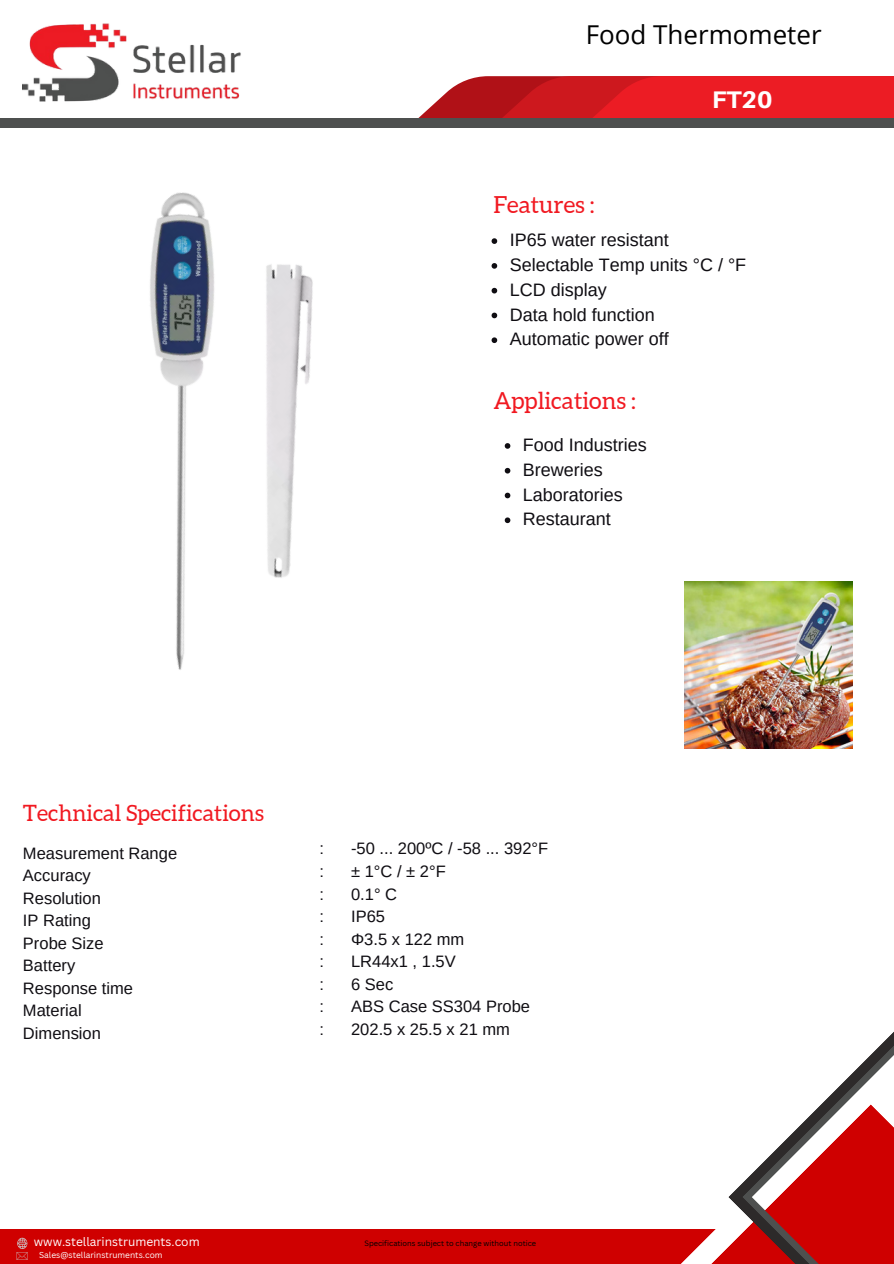
<style>
.page{position:relative;width:894px;height:1264px;background:#fff}
.page>*{position:absolute;margin:0;border:0;box-sizing:border-box;transform-origin:0 0}
.t1{font:25.95px "Open Sans";color:#000}
.t2{font:800 24px "Aileron";color:#fff}
.t3{font:23.55px "Aleo";color:#f11921}
.t4{font:22.5px "Aleo";color:#f11921}
.t5{font:18px/24.8px "Arimo";color:#0f0d12}
.t6{font:16.5px/22.5px "Arimo";color:#0f0d12}
.t7{font:12px "Canva Sans";color:#fff}
.t8{font:8.4px "Canva Sans";color:#fff}
.t9{font:7.5px "Canva Sans";color:#000}
</style>
<div class="page">
<svg style="left:418px;top:76px;width:475px;height:42px;background:#dc252c"></svg>
<div style="left:0;top:118px;width:893px;height:9px;background:#4e504f"></div>
<img style="left:23px;top:23px;width:218px;height:79px">
<div style="left:0;top:1228px;width:742px;height:35px;background:#cf0000"></div>
<svg style="left:650px;top:1033px;width:243px;height:230px"></svg>
<img style="left:150px;top:192px;width:163px;height:478px">
<img style="left:684px;top:581px;width:167px;height:167px">
<svg style="left:491px;top:238px;width:6px;height:6px"></svg>
<svg style="left:491px;top:263px;width:6px;height:6px"></svg>
<svg style="left:491px;top:288px;width:6px;height:5px"></svg>
<svg style="left:491px;top:312px;width:6px;height:6px"></svg>
<svg style="left:491px;top:337px;width:6px;height:6px"></svg>
<svg style="left:504px;top:443px;width:6px;height:6px"></svg>
<svg style="left:504px;top:468px;width:6px;height:5px"></svg>
<svg style="left:504px;top:492px;width:6px;height:6px"></svg>
<svg style="left:504px;top:517px;width:6px;height:6px"></svg>
<svg style="left:16px;top:1237px;width:12px;height:22px"></svg>
<h1 class="t1" style="left:585px;top:16px;width:237px">Food Thermometer</h1>
<h2 class="t2" style="left:711px;top:85px;width:62px">FT20</h2>
<h3 class="t3" style="left:493px;top:192px;width:103px">Features :</h3>
<p class="t5" style="left:509px;top:227px;width:238px">IP65 water resistant<br>Selectable Temp units °C / °F<br>LCD display<br>Data hold function<br>Automatic power off</p>
<h3 class="t3" style="left:493px;top:387px;width:144px">Applications :</h3>
<p class="t5" style="left:523px;top:432px;width:125px">Food Industries<br>Breweries<br>Laboratories<br>Restaurant</p>
<h3 class="t4" style="left:23px;top:800px;width:242px">Technical Specifications</h3>
<p class="t6" style="left:23px;top:841px;width:156px">Measurement Range<br>Accuracy<br>Resolution<br>IP Rating<br>Probe Size<br>Battery<br>Response time<br>Material<br>Dimension</p>
<p class="t6" style="left:319px;top:837px;width:6px;text-align:justify">: : : : : : : : :</p>
<p class="t6" style="left:351px;top:837px;width:198px">-50 ... 200ºC / -58 ... 392°F ± 1°C / ± 2°F<br>0.1° C<br>IP65<br>Φ3.5 x 122 mm<br>LR44x1 , 1.5V<br>6 Sec<br>ABS Case SS304 Probe<br>202.5 x 25.5 x 21 mm</p>
<p class="t7" style="left:34px;top:1232px;width:167px">www.stellarinstruments.com</p>
<p class="t9" style="left:364px;top:1237px;width:173px">Specifications subject to change without notice</p>
<p class="t8" style="left:39px;top:1248px;width:125px">Sales@stellarinstruments.com</p>
</div>
